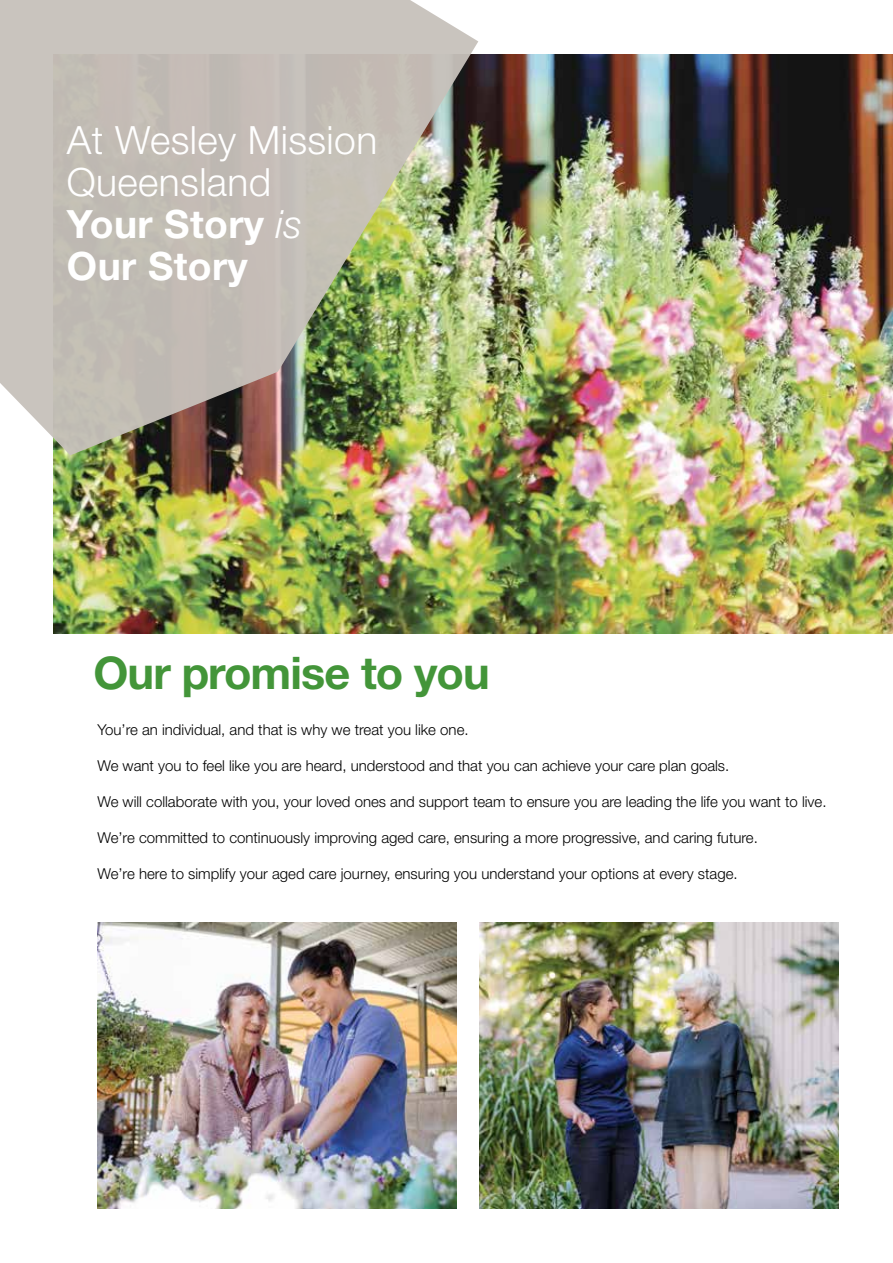
<style>
.page{position:relative;width:893px;height:1263px;background:#fff}
.page>*{position:absolute;margin:0;border:0;box-sizing:border-box;transform-origin:0 0}
.t1{font:700 45px "Helvetica Neue LT Std";letter-spacing:-.02em;color:#439539}
.t2{font:300 39px/42px "Helvetica Neue LT Std";letter-spacing:.01em;color:#fff}
.t3{font:300 15px "Helvetica Neue LT Std";color:#000}
.s1{font-weight:700}
.s2{font-style:italic}
</style>
<div class="page">
<img style="left:53px;top:54px;width:840px;height:579px">
<img style="left:0;top:0;width:478px;height:455px">
<img style="left:97px;top:923px;width:360px;height:286px">
<img style="left:479px;top:923px;width:360px;height:286px">
<h2 class="t2" style="left:67px;top:119px;width:312px">At Wesley Mission<br>Queensland<br><span class="s1">Your Story</span> <span class="s2">is<br></span><span class="s1">Our Story</span></h2>
<h1 class="t1" style="left:94px;top:645px;width:398px">Our promise to you</h1>
<p class="t3" style="left:97px;top:720px;width:373px">You’re an individual, and that is why we treat you like one.</p>
<p class="t3" style="left:97px;top:756px;width:633px">We want you to feel like you are heard, understood and that you can achieve your care plan goals.</p>
<p class="t3" style="left:97px;top:792px;width:731px">We will collaborate with you, your loved ones and support team to ensure you are leading the life you want to live.</p>
<p class="t3" style="left:97px;top:828px;width:662px">We’re committed to continuously improving aged care, ensuring a more progressive, and caring future.</p>
<p class="t3" style="left:97px;top:864px;width:642px">We’re here to simplify your aged care journey, ensuring you understand your options at every stage.</p>
</div>
